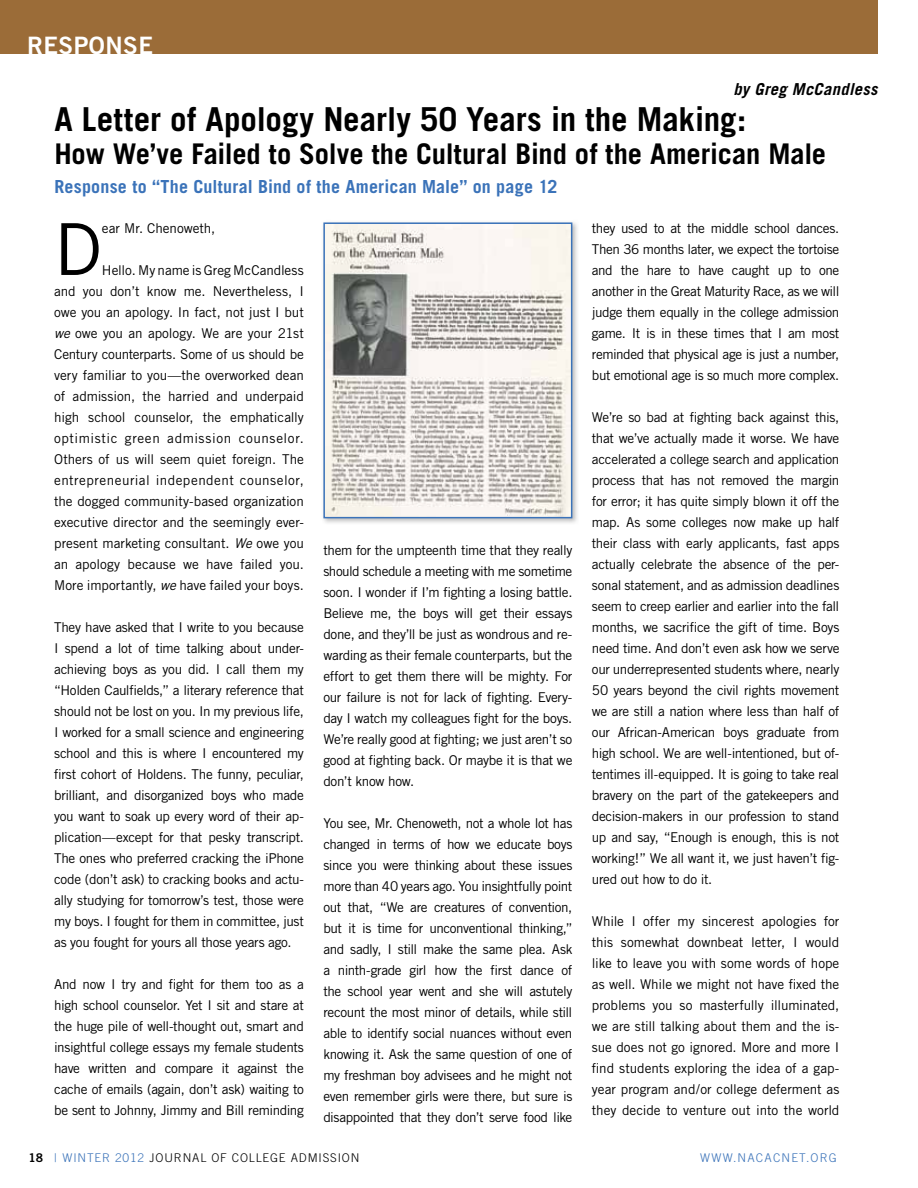
<style>
.page{position:relative;width:918px;height:1188px;background:#fff}
.page>*{position:absolute;margin:0;border:0;box-sizing:border-box;transform-origin:0 0}
.t1{font:71.7px "Trade Gothic";color:#000}
.t2{font:700 33px "Trade Gothic";color:#000}
.t3{font:700 28.5px "Trade Gothic";letter-spacing:-.005em;color:#000}
.t4{font:24px "Trade Gothic Bold Two";letter-spacing:.02em;color:#fff}
.t5{font:700 18px "Trade Gothic";letter-spacing:.01em;color:#3b73b9}
.t6{font:italic 700 16.5px "Trade Gothic";letter-spacing:.02em;color:#000}
.t7{font:13.5px/21px "Trade Gothic";letter-spacing:-.02em;color:#000;text-align:justify}
.t8{font:300 12px "Trade Gothic";letter-spacing:.07em;color:#000}
.t9{font:300 12px "Trade Gothic";letter-spacing:.1em;color:#3b73b9}
.s1{font-style:italic}
.s2{font-family:"Trade Gothic Bold Two";font-weight:400}
.s3{color:#3b73b9}
</style>
<div class="page">
<img style="left:323px;top:222px;width:254px;height:301px">
<img style="left:326px;top:225px;width:243px;height:290px">
<div style="left:323px;top:222px;width:249px;height:296px;border:2px solid #3b73b9"></div>
<div style="left:0;top:0;width:878px;height:54px;background:#9b6c38"></div>
<h3 class="t4" style="left:27px;top:31px;width:128px">RESPONSE</h3>
<p class="t6" style="left:733px;top:79px;width:146px">by Greg McCandless</p>
<h2 class="t2" style="left:54px;top:99px;width:694px">A Letter of Apology Nearly 50 Years in the Making:</h2>
<h3 class="t3" style="left:54px;top:137px;width:773px">How We’ve Failed to Solve the Cultural Bind of the American Male</h3>
<h3 class="t5" style="left:54px;top:175px;width:505px">Response to “The Cultural Bind of the American Male” on page 12</h3>
<h1 class="t1" style="left:54px;top:206px;width:49px">D</h1>
<p class="t7" style="left:102px;top:217px;width:115px">ear Mr. Chenoweth,</p>
<p class="t7" style="left:592px;top:218px;width:249px">they used to at the middle school dances.<br>Then 36 months later, we expect the tortoise and the hare to have caught up to one another in the Great Maturity Race, as we will judge them equally in the college admission game. It is in these times that I am most reminded that physical age is just a number, but emotional age is so much more complex.</p>
<p class="t7" style="left:592px;top:407px;width:249px">We’re so bad at fighting back against this, that we’ve actually made it worse. We have accelerated a college search and application process that has not removed the margin for error; it has quite simply blown it off the map. As some colleges now make up half their class with early applicants, fast apps actually celebrate the absence of the per&shy;sonal statement, and as admission deadlines seem to creep earlier and earlier into the fall months, we sacrifice the gift of time. Boys need time. And don’t even ask how we serve our underrepresented students where, nearly 50 years beyond the civil rights movement we are still a nation where less than half of our African-American boys graduate from high school. We are well-intentioned, but of&shy;tentimes ill-equipped. It is going to take real bravery on the part of the gatekeepers and decision-makers in our profession to stand up and say, “Enough is enough, this is not working!” We all want it, we just haven’t fig&shy;ured out how to do it.</p>
<p class="t7" style="left:592px;top:911px;width:249px">While I offer my sincerest apologies for this somewhat downbeat letter, I would like to leave you with some words of hope as well. While we might not have fixed the problems you so masterfully illuminated, we are still talking about them and the is&shy;sue does not go ignored. More and more I find students exploring the idea of a gap&shy;year program and/or college deferment as they decide to venture out into the world</p>
<p class="t7" style="left:54px;top:259px;width:251px;text-indent:48px">Hello. My name is Greg McCandless and you don’t know me. Nevertheless, I owe you an apology. In fact, not just I but <span class="s1">we</span> owe you an apology. We are your 21st Century counterparts. Some of us should be very familiar to you—the overworked dean of admission, the harried and underpaid high school counselor, the emphatically optimistic green admission counselor.<br>Others of us will seem quiet foreign. The entrepreneurial independent counselor, the dogged community-based organization executive director and the seemingly ever&shy;present marketing consultant. <span class="s1">We</span> owe you an apology because we have failed you.<br>More importantly, <span class="s1">we</span> have failed your boys.</p>
<p class="t7" style="left:54px;top:617px;width:251px">They have asked that I write to you because I spend a lot of time talking about under&shy;achieving boys as you did. I call them my “Holden Caulfields,” a literary reference that should not be lost on you. In my previous life, I worked for a small science and engineering school and this is where I encountered my first cohort of Holdens. The funny, peculiar, brilliant, and disorganized boys who made you want to soak up every word of their ap&shy;plication—except for that pesky transcript.<br>The ones who preferred cracking the iPhone code (don’t ask) to cracking books and actu&shy;ally studying for tomorrow’s test, those were my boys. I fought for them in committee, just as you fought for yours all those years ago.</p>
<p class="t7" style="left:54px;top:974px;width:251px">And now I try and fight for them too as a high school counselor. Yet I sit and stare at the huge pile of well-thought out, smart and insightful college essays my female students have written and compare it against the cache of emails (again, don’t ask) waiting to be sent to Johnny, Jimmy and Bill reminding</p>
<p class="t7" style="left:323px;top:540px;width:251px">them for the umpteenth time that they really should schedule a meeting with me sometime soon. I wonder if I’m fighting a losing battle.<br>Believe me, the boys will get their essays done, and they’ll be just as wondrous and re&shy;warding as their female counterparts, but the effort to get them there will be mighty. For our failure is not for lack of fighting. Every&shy;day I watch my colleagues fight for the boys.<br>We’re really good at fighting; we just aren’t so good at fighting back. Or maybe it is that we don’t know how.</p>
<p class="t7" style="left:323px;top:813px;width:251px">You see, Mr. Chenoweth, not a whole lot has changed in terms of how we educate boys since you were thinking about these issues more than 40 years ago. You insightfully point out that, “We are creatures of convention, but it is time for unconventional thinking,” and sadly, I still make the same plea. Ask a ninth-grade girl how the first dance of the school year went and she will astutely recount the most minor of details, while still able to identify social nuances without even knowing it. Ask the same question of one of my freshman boy advisees and he might not even remember girls were there, but sure is disappointed that they don’t serve food like</p>
<p class="t8" style="left:28px;top:1150px;width:332px"><span class="s2">18</span> <span class="s3">| WINTER 2012</span> JOURNAL OF COLLEGE ADMISSION</p>
<p class="t9" style="left:700px;top:1150px;width:138px">WWW.NACACNET.ORG</p>
</div>
